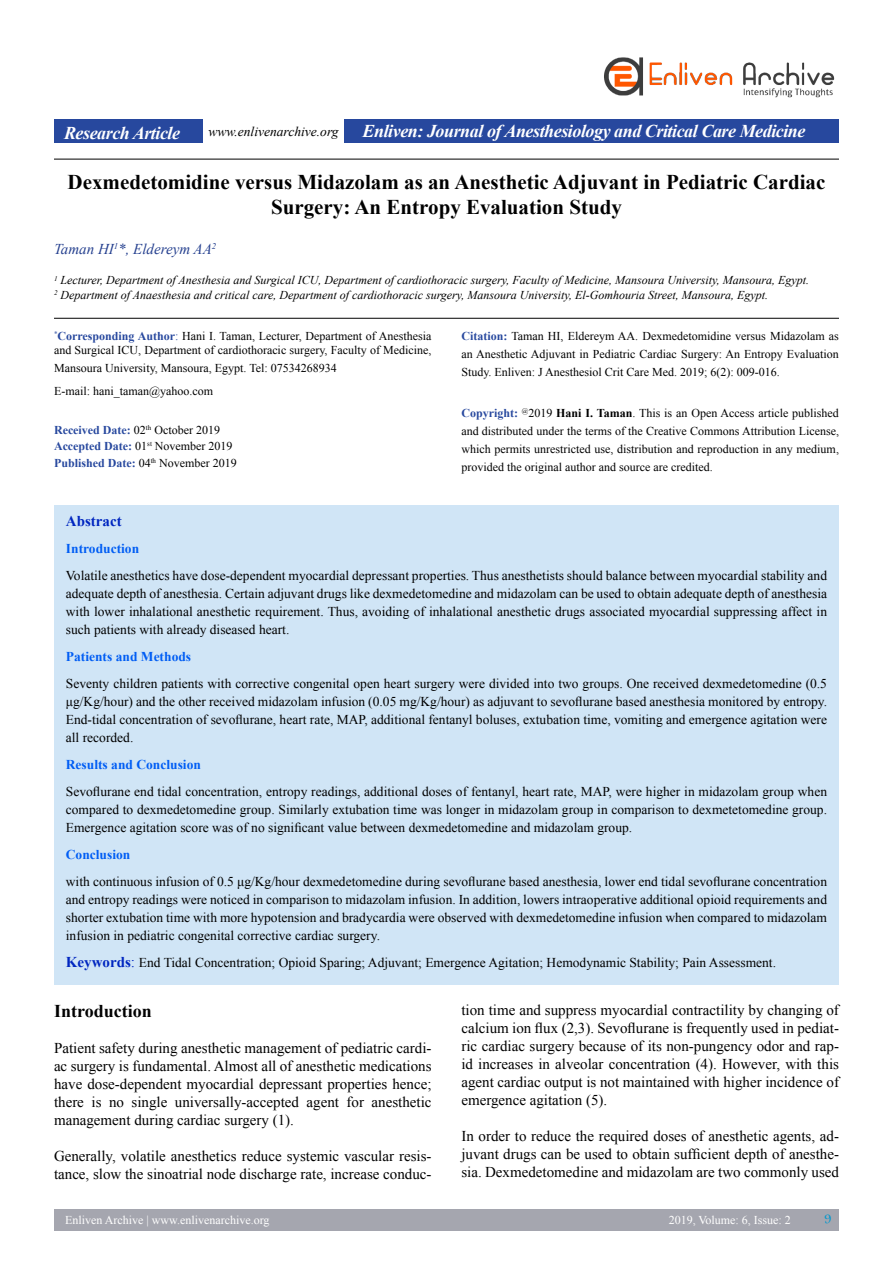
<style>
.page{position:relative;width:893px;height:1263px;background:#fff}
.page>*{position:absolute;margin:0;border:0;box-sizing:border-box;transform-origin:0 0}
.t1{font:700 21px/25.2px "Times New Roman";color:#000;text-align:center}
.t2{font:italic 700 18px "Times New Roman";letter-spacing:-.025em;color:#fff}
.t3{font:700 18px "Times New Roman";color:#000}
.t4{font:15px/18px "Times New Roman";color:#000;text-align:justify}
.t5{font:italic 15px "Times New Roman";color:#25408f}
.t6{font:700 15px "Times New Roman";color:#0026c0}
.t7{font:13.5px/18px "Times New Roman";color:#000;text-align:justify}
.t8{font:700 13.5px "Times New Roman";color:#005df4}
.t9{font:italic 13.5px "Times New Roman";color:#000}
.t10{font:13.5px "Andalus";color:#0098ce}
.t11{font:12px/18px "Times New Roman";color:#000}
.t12{font:italic 12px/14.4px "Times New Roman";color:#000}
.t13{font:12px "Times New Roman";color:#fff}
.s1{font-weight:700;color:#27489e}
.s2{color:#27489e}
.s3{font-weight:700}
.s4{font-weight:700;font-size:15px;color:#0026c0}
.s5{font-size:15px;color:#0026c0}
</style>
<div class="page">
<div style="left:54px;top:1209px;width:785px;height:22px;background:#a5a6af"></div>
<img style="left:604px;top:57px;width:231px;height:41px">
<div style="left:54px;top:119px;width:785px;height:24px;background:#27489e"></div>
<div style="left:203px;top:119px;width:141px;height:24px;background:#fff"></div>
<hr style="left:54px;top:159px;width:785px;height:1px;background:#000">
<hr style="left:54px;top:318px;width:785px;height:1px;background:#000">
<div style="left:54px;top:505px;width:785px;height:479px;background:#d0e5f6"></div>
<h2 class="t2" style="left:64px;top:120px;width:118px">Research Article</h2>
<p class="t9" style="left:208px;top:122px;width:131px">www.enlivenarchive.org</p>
<h2 class="t2" style="left:363px;top:118px;width:444px">Enliven: Journal of Anesthesiology and Critical Care Medicine</h2>
<h1 class="t1" style="left:68px;top:169px;width:759px">Dexmedetomidine versus Midazolam as an Anesthetic Adjuvant in Pediatric Cardiac<br>Surgery: An Entropy Evaluation Study</h1>
<p class="t5" style="left:54px;top:239px;width:164px">Taman HI<sup>1</sup>*, Eldereym AA<sup>2</sup></p>
<p class="t12" style="left:54px;top:273px;width:757px"><sup>1</sup> Lecturer, Department of Anesthesia and Surgical ICU, Department of cardiothoracic surgery, Faculty of Medicine, Mansoura University, Mansoura, Egypt.<br><sup>2</sup> Department of Anaesthesia and critical care, Department of cardiothoracic surgery, Mansoura University, El-Gomhouria Street, Mansoura, Egypt.</p>
<p class="t11" style="left:54px;top:329px;width:379px;line-height:14.4px"><sup>*</sup><span class="s1">Corresponding Author</span><span class="s2">:</span> Hani I. Taman, Lecturer, Department of Anesthesia and Surgical ICU, Department of cardiothoracic surgery, Faculty of Medicine,</p>
<p class="t11" style="left:54px;top:357px;width:284px;line-height:22.5px">Mansoura University, Mansoura, Egypt. Tel: 07534268934<br>E-mail: hani_taman@yahoo.com</p>
<p class="t11" style="left:54px;top:421px;width:184px;line-height:16.5px"><span class="s1">Received Date:</span> 02<sup>th</sup> October 2019<br><span class="s1">Accepted Date:</span> 01<sup>st</sup> November 2019<br><span class="s1">Published Date:</span> 04<sup>th</sup> November 2019</p>
<p class="t11" style="left:461px;top:327px;width:379px;text-align:justify"><span class="s1">Citation:</span> Taman HI, Eldereym AA. Dexmedetomidine versus Midazolam as an Anesthetic Adjuvant in Pediatric Cardiac Surgery: An Entropy Evaluation Study. Enliven: J Anesthesiol Crit Care Med. 2019; 6(2): 009-016.</p>
<p class="t11" style="left:461px;top:403px;width:379px;text-align:justify"><span class="s1">Copyright:</span> <sup>@</sup>2019 <span class="s3">Hani I. Taman</span>. This is an Open Access article published and distributed under the terms of the Creative Commons Attribution License, which permits unrestricted use, distribution and reproduction in any medium, provided the original author and source are credited.</p>
<p class="t6" style="left:66px;top:510px;width:57px">Abstract</p>
<p class="t8" style="left:66px;top:539px;width:75px">Introduction</p>
<p class="t7" style="left:66px;top:566px;width:763px">Volatile anesthetics have dose-dependent myocardial depressant properties. Thus anesthetists should balance between myocardial stability and adequate depth of anesthesia. Certain adjuvant drugs like dexmedetomedine and midazolam can be used to obtain adequate depth of anesthesia with lower inhalational anesthetic requirement. Thus, avoiding of inhalational anesthetic drugs associated myocardial suppressing affect in such patients with already diseased heart.</p>
<p class="t8" style="left:66px;top:647px;width:127px">Patients and Methods</p>
<p class="t7" style="left:66px;top:674px;width:763px">Seventy children patients with corrective congenital open heart surgery were divided into two groups. One received dexmedetomedine (0.5 μg/Kg/hour) and the other received midazolam infusion (0.05 mg/Kg/hour) as adjuvant to sevoflurane based anesthesia monitored by entropy.<br>End-tidal concentration of sevoflurane, heart rate, MAP, additional fentanyl boluses, extubation time, vomiting and emergence agitation were all recorded.</p>
<p class="t8" style="left:66px;top:755px;width:137px">Results and Conclusion</p>
<p class="t7" style="left:66px;top:782px;width:763px">Sevoflurane end tidal concentration, entropy readings, additional doses of fentanyl, heart rate, MAP, were higher in midazolam group when compared to dexmedetomedine group. Similarly extubation time was longer in midazolam group in comparison to dexmetetomedine group.<br>Emergence agitation score was of no significant value between dexmedetomedine and midazolam group.</p>
<p class="t8" style="left:66px;top:845px;width:66px">Conclusion</p>
<p class="t7" style="left:66px;top:872px;width:763px">with continuous infusion of 0.5 μg/Kg/hour dexmedetomedine during sevoflurane based anesthesia, lower end tidal sevoflurane concentration and entropy readings were noticed in comparison to midazolam infusion. In addition, lowers intraoperative additional opioid requirements and shorter extubation time with more hypotension and bradycardia were observed with dexmedetomedine infusion when compared to midazolam infusion in pediatric congenital corrective cardiac surgery.</p>
<p class="t7" style="left:66px;top:953px;width:712px"><span class="s4">Keywords</span><span class="s5">:</span> End Tidal Concentration; Opioid Sparing; Adjuvant; Emergence Agitation; Hemodynamic Stability; Pain Assessment.</p>
<h2 class="t3" style="left:54px;top:998px;width:99px">Introduction</h2>
<p class="t4" style="left:54px;top:1038px;width:379px">Patient safety during anesthetic management of pediatric cardi&shy;ac surgery is fundamental. Almost all of anesthetic medications have dose-dependent myocardial depressant properties hence; there is no single universally-accepted agent for anesthetic management during cardiac surgery (1).</p>
<p class="t4" style="left:54px;top:1146px;width:379px">Generally, volatile anesthetics reduce systemic vascular resis&shy;tance, slow the sinoatrial node discharge rate, increase conduc-</p>
<p class="t4" style="left:461px;top:1001px;width:379px">tion time and suppress myocardial contractility by changing of calcium ion flux (2,3). Sevoflurane is frequently used in pediat&shy;ric cardiac surgery because of its non-pungency odor and rap&shy;id increases in alveolar concentration (4). However, with this agent cardiac output is not maintained with higher incidence of emergence agitation (5).</p>
<p class="t4" style="left:461px;top:1127px;width:379px">In order to reduce the required doses of anesthetic agents, ad&shy;juvant drugs can be used to obtain sufficient depth of anesthe&shy;sia. Dexmedetomedine and midazolam are two commonly used</p>
<p class="t13" style="left:65px;top:1212px;width:206px">Enliven Archive | www.enlivenarchive.org</p>
<p class="t13" style="left:669px;top:1212px;width:124px">2019, Volume: 6, Issue: 2</p>
<p class="t10" style="left:824px;top:1209px;width:9px">9</p>
</div>
